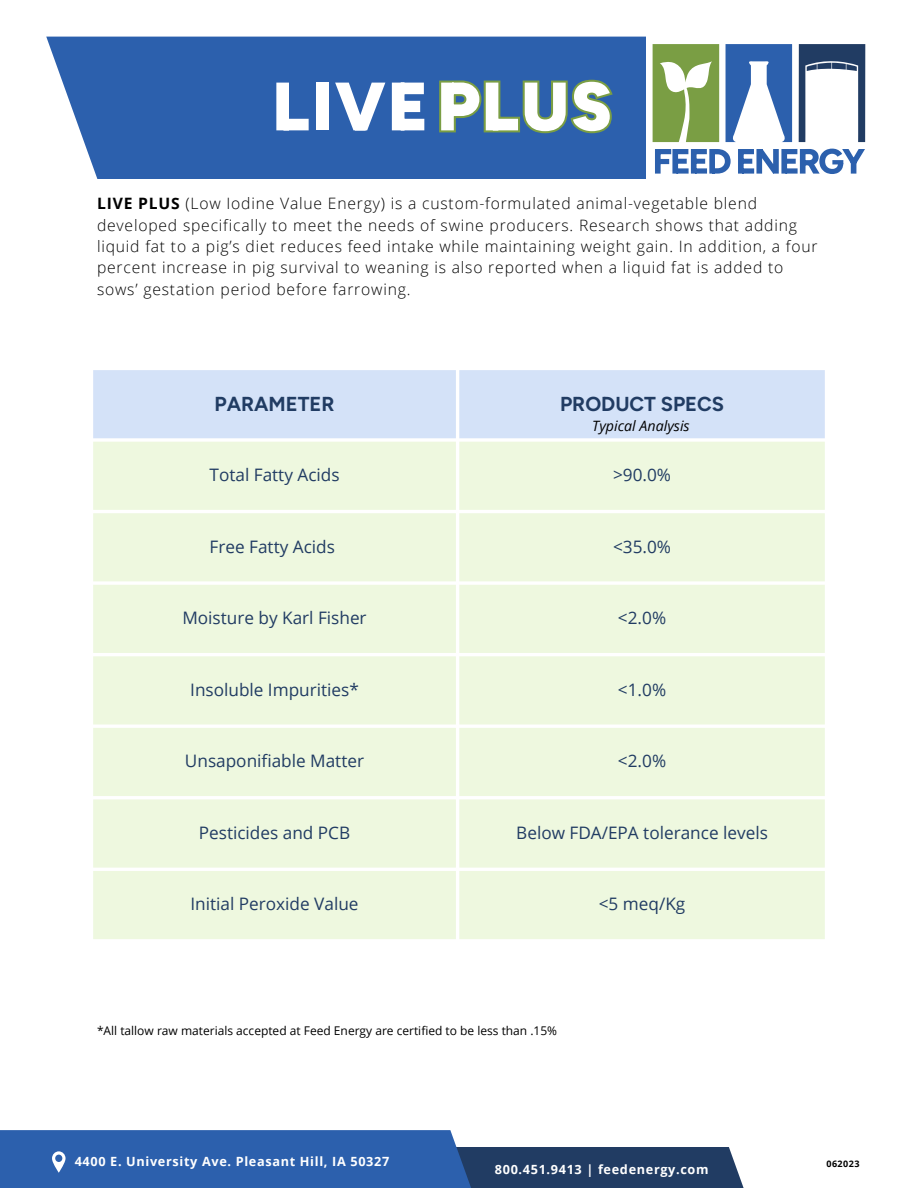
<style>
.page{position:relative;width:918px;height:1188px;background:#fff}
.page>*{position:absolute;margin:0;border:0;box-sizing:border-box;transform-origin:0 0}
.t1{font:900 68.25px "Figtree";letter-spacing:.03em;color:#fff}
.t2{font:700 20.25px "Figtree";color:#213c63}
.t3{font:17.25px "Open Sans";color:#213c63}
.t4{font:300 15.75px/21.3px "Open Sans";letter-spacing:.05em;color:#000}
.t5{font:italic 14.25px "Open Sans";color:#000}
.t6{font:700 12.75px "Open Sans";letter-spacing:.055em;color:#fff}
.t7{font:12px "Open Sans";color:#000}
.t8{font:700 9px "Open Sans";letter-spacing:.055em;color:#000}
.s1{color:rgb(0 0 0/0)}
.s2{font-weight:700}
</style>
<div class="page">
<div style="left:479px;top:1147px;width:265px;height:41px;background:#213c63"></div>
<div style="left:0;top:1130px;width:479px;height:58px;background:#2c60ad"></div>
<svg style="left:52px;top:1151px;width:14px;height:22px"></svg>
<div style="left:46px;top:37px;width:600px;height:142px;background:#2c60ad"></div>
<svg style="left:726px;top:44px;width:66px;height:98px"></svg>
<svg style="left:655px;top:149px;width:76px;height:25px"></svg>
<svg style="left:738px;top:149px;width:127px;height:25px"></svg>
<svg style="left:653px;top:44px;width:66px;height:98px"></svg>
<svg style="left:799px;top:44px;width:66px;height:98px"></svg>
<div style="left:93px;top:370px;width:732px;height:68px;background:#d4e2f8"></div>
<div style="left:93px;top:442px;width:732px;height:497px;background:#eef8df"></div>
<svg style="left:437px;top:77px;width:178px;height:59px"></svg>
<p class="t1" style="left:272px;top:66px;width:341px">LIVE<span class="s1">PLUS</span></p>
<p class="t4" style="left:97px;top:193px;width:722px"><span class="s2">LIVE PLUS</span> (Low Iodine Value Energy) is a custom-formulated animal-vegetable blend developed specifically to meet the needs of swine producers. Research shows that adding liquid fat to a pig’s diet reduces feed intake while maintaining weight gain. In addition, a four percent increase in pig survival to weaning is also reported when a liquid fat is added to sows’ gestation period before farrowing.</p>
<p class="t2" style="left:215px;top:391px;width:121px">PARAMETER</p>
<p class="t2" style="left:560px;top:391px;width:165px">PRODUCT SPECS</p>
<p class="t5" style="left:592px;top:415px;width:99px">Typical Analysis</p>
<p class="t3" style="left:210px;top:463px;width:132px">Total Fatty Acids</p>
<p class="t3" style="left:613px;top:463px;width:59px">&gt;90.0%</p>
<p class="t3" style="left:210px;top:534px;width:127px">Free Fatty Acids</p>
<p class="t3" style="left:613px;top:534px;width:59px">&lt;35.0%</p>
<p class="t3" style="left:182px;top:606px;width:186px">Moisture by Karl Fisher</p>
<p class="t3" style="left:618px;top:606px;width:50px">&lt;2.0%</p>
<p class="t3" style="left:190px;top:677px;width:170px">Insoluble Impurities*</p>
<p class="t3" style="left:618px;top:677px;width:50px">&lt;1.0%</p>
<p class="t3" style="left:185px;top:749px;width:181px">Unsaponifiable Matter</p>
<p class="t3" style="left:618px;top:749px;width:50px">&lt;2.0%</p>
<p class="t3" style="left:199px;top:820px;width:153px">Pesticides and PCB</p>
<p class="t3" style="left:516px;top:820px;width:253px">Below FDA/EPA tolerance levels</p>
<p class="t3" style="left:191px;top:892px;width:170px">Initial Peroxide Value</p>
<p class="t3" style="left:599px;top:892px;width:88px">&lt;5 meq/Kg</p>
<p class="t7" style="left:97px;top:1023px;width:462px">*All tallow raw materials accepted at Feed Energy are certified to be less than .15%</p>
<p class="t6" style="left:75px;top:1153px;width:316px">4400 E. University Ave. Pleasant Hill, IA 50327</p>
<p class="t6" style="left:495px;top:1160px;width:215px">800.451.9413 | feedenergy.com</p>
<p class="t8" style="left:826px;top:1158px;width:35px">062023</p>
</div>
